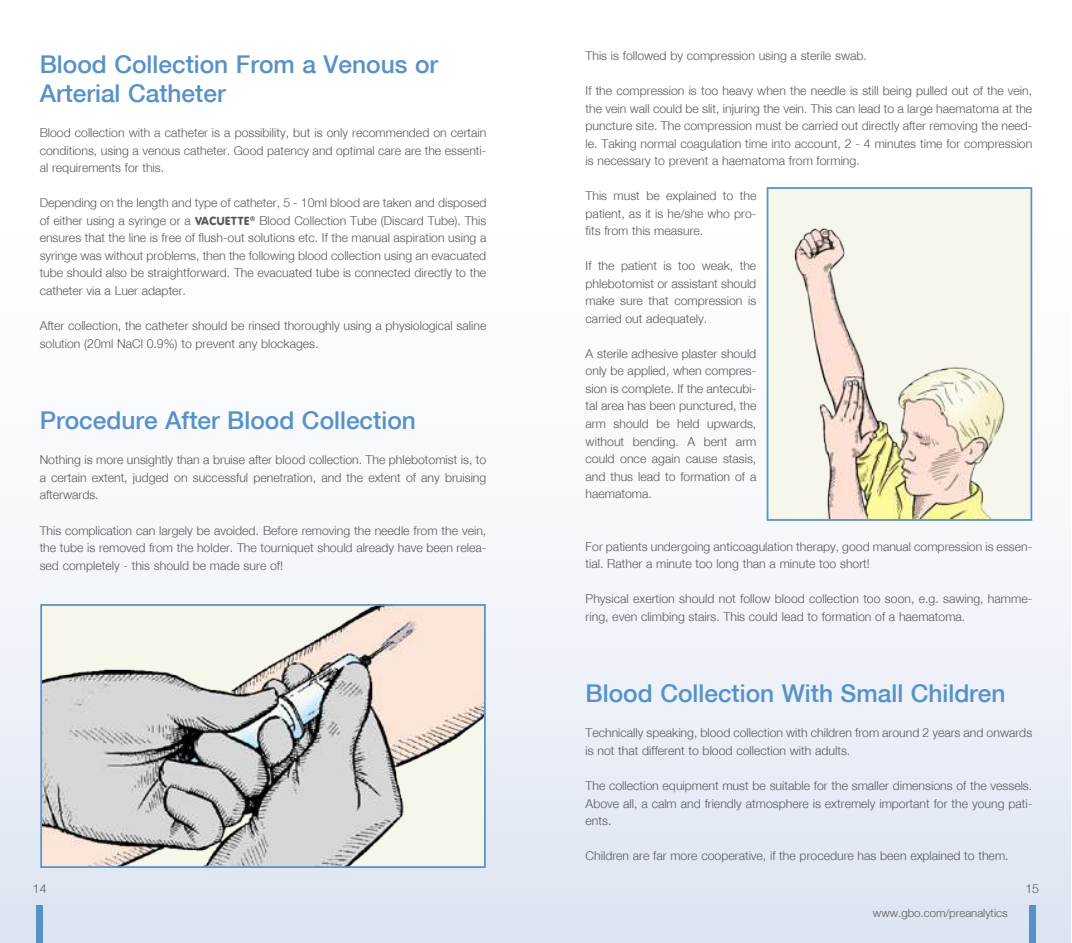
<style>
.page{position:relative;width:1072px;height:943px;background:#fff}
.page>*{position:absolute;margin:0;border:0;box-sizing:border-box;transform-origin:0 0}
.t1{font:24.5px/29.4px "Helvneumed";color:#5692c8}
.t2{font:12.25px/17.5px "Helvneulig";color:#57575a;text-align:justify}
.t3{font:11.38px "Helvneulig";color:#57575a}
.s1{font-family:"VAG Round"}
</style>
<div class="page">
<img style="left:0;top:187px;width:1070px;height:756px">
<div style="left:37px;top:905px;width:6px;height:38px;background:#5692c8"></div>
<div style="left:1029px;top:905px;width:6px;height:38px;background:#5692c8"></div>
<img style="left:43px;top:607px;width:440px;height:258px">
<div style="left:40px;top:604px;width:446px;height:264px;border:2px solid #5692c8"></div>
<div style="left:767px;top:188px;width:264px;height:332px;background:#f6f6eb"></div>
<img style="left:794px;top:228px;width:211px;height:290px">
<div style="left:766px;top:187px;width:266px;height:334px;border:2px solid #5692c8"></div>
<h1 class="t1" style="left:40px;top:51px;width:400px">Blood Collection From a Venous or<br>Arterial Catheter</h1>
<p class="t2" style="left:40px;top:125px;width:448px">Blood collection with a catheter is a possibility, but is only recommended on certain conditions, using a venous catheter. Good patency and optimal care are the essenti&shy;al requirements for this.</p>
<p class="t2" style="left:40px;top:195px;width:448px">Depending on the length and type of catheter, 5 - 10ml blood are taken and disposed of either using a syringe or a <span class="s1">VACUETTE</span><sup>®</sup> Blood Collection Tube (Discard Tube). This ensures that the line is free of flush-out solutions etc. If the manual aspiration using a syringe was without problems, then the following blood collection using an evacuated tube should also be straightforward. The evacuated tube is connected directly to the catheter via a Luer adapter.</p>
<p class="t2" style="left:40px;top:317px;width:448px">After collection, the catheter should be rinsed thoroughly using a physiological saline solution (20ml NaCl 0.9%) to prevent any blockages.</p>
<h1 class="t1" style="left:40px;top:407px;width:378px">Procedure After Blood Collection</h1>
<p class="t2" style="left:40px;top:452px;width:448px">Nothing is more unsightly than a bruise after blood collection. The phlebotomist is, to a certain extent, judged on successful penetration, and the extent of any bruising afterwards.</p>
<p class="t2" style="left:40px;top:522px;width:448px">This complication can largely be avoided. Before removing the needle from the vein, the tube is removed from the holder. The tourniquet should already have been relea&shy;sed completely - this should be made sure of!</p>
<p class="t2" style="left:585px;top:48px;width:283px">This is followed by compression using a sterile swab.</p>
<p class="t2" style="left:585px;top:83px;width:448px">If the compression is too heavy when the needle is still being pulled out of the vein, the vein wall could be slit, injuring the vein. This can lead to a large haematoma at the puncture site. The compression must be carried out directly after removing the need&shy;le. Taking normal coagulation time into account, 2 - 4 minutes time for compression is necessary to prevent a haematoma from forming.</p>
<p class="t2" style="left:585px;top:188px;width:172px">This must be explained to the patient, as it is he/she who pro&shy;fits from this measure.</p>
<p class="t2" style="left:585px;top:258px;width:172px">If the patient is too weak, the phlebotomist or assistant should make sure that compression is carried out adequately.</p>
<p class="t2" style="left:585px;top:345px;width:172px">A sterile adhesive plaster should only be applied, when compres&shy;sion is complete. If the antecubi&shy;tal area has been punctured, the arm should be held upwards, without bending. A bent arm could once again cause stasis, and thus lead to formation of a haematoma.</p>
<p class="t2" style="left:585px;top:538px;width:448px">For patients undergoing anticoagulation therapy, good manual compression is essen&shy;tial. Rather a minute too long than a minute too short!</p>
<p class="t2" style="left:585px;top:590px;width:448px">Physical exertion should not follow blood collection too soon, e.g. sawing, hamme&shy;ring, even climbing stairs. This could lead to formation of a haematoma.</p>
<h1 class="t1" style="left:585px;top:680px;width:421px">Blood Collection With Small Children</h1>
<p class="t2" style="left:585px;top:725px;width:448px">Technically speaking, blood collection with children from around 2 years and onwards is not that different to blood collection with adults.</p>
<p class="t2" style="left:585px;top:777px;width:448px">The collection equipment must be suitable for the smaller dimensions of the vessels.<br>Above all, a calm and friendly atmosphere is extremely important for the young pati&shy;ents.</p>
<p class="t2" style="left:585px;top:847px;width:424px">Children are far more cooperative, if the procedure has been explained to them.</p>
<p class="t2" style="left:33px;top:880px;width:15px">14</p>
<p class="t2" style="left:1025px;top:880px;width:15px">15</p>
<p class="t3" style="left:873px;top:907px;width:136px">www.gbo.com/preanalytics</p>
</div>
